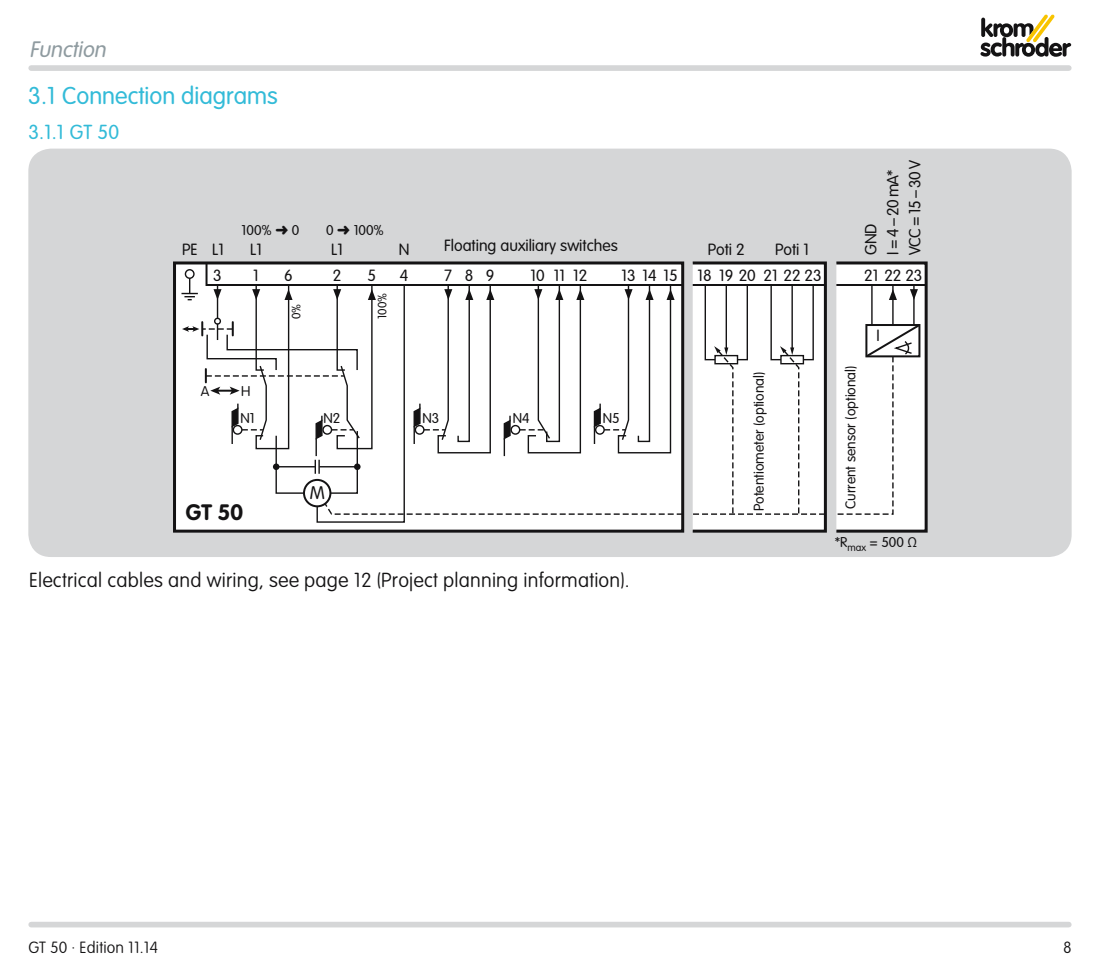
<style>
.page{position:relative;width:1100px;height:970px;background:#fff}
.page>*{position:absolute;margin:0;border:0;box-sizing:border-box;transform-origin:0 0}
.t1{font:300 24px "VAG Rounded Std";color:#33bbd8}
.t2{font:italic 300 22px "VAG Rounded Std";color:#8f9ba0}
.t3{font:700 22px "VAG Rounded Std";color:#141314}
.t4{font:100 20px "VAG Rounded Std";letter-spacing:.01em;color:#141314}
.t5{font:300 20px "VAG Rounded Std";color:#33bbd8}
.t6{font:300 18px "VAG Rounded Std";color:#141314}
.t7{font:300 16px "VAG Rounded Std";color:#141314}
.t8{font:300 16px/22px "VAG Rounded Std";letter-spacing:-.05em;color:#141314}
.t9{font:100 16px "VAG Rounded Std";letter-spacing:.01em;color:#141314}
.t10{font:300 14px "VAG Rounded Std";color:#141314}
.t11{font:300 12px "VAG Rounded Std";color:#141314}
</style>
<div class="page">
<svg style="left:980px;top:14px;width:91px;height:43px"></svg>
<div style="left:31px;top:921px;width:1038px;height:6px;background:#d5d6d7"></div>
<div style="left:31px;top:65px;width:1038px;height:6px;background:#d5d6d7"></div>
<div style="left:28px;top:149px;width:1043px;height:408px;background:#d5d6d7;border-radius:23px"></div>
<div style="left:174px;top:263px;width:509px;height:268px;background:#fff"></div>
<div style="left:173px;top:261px;width:511px;height:271px;border:3px solid #141314"></div>
<div style="left:691px;top:261px;width:136px;height:271px;background:#fff;border:3px solid #141314"></div>
<div style="left:835px;top:261px;width:93px;height:271px;background:#fff;border:3px solid #141314"></div>
<svg style="left:910px;top:289px;width:8px;height:11px"></svg>
<svg style="left:889px;top:289px;width:8px;height:11px"></svg>
<hr style="left:836px;top:284px;width:90px;height:2px;background:#141314">
<hr style="left:892px;top:285px;width:1px;height:40px;background:#141314">
<hr style="left:913px;top:285px;width:1px;height:41px;background:#141314">
<hr style="left:871px;top:285px;width:1px;height:40px;background:#141314">
<svg style="left:693px;top:283px;width:132px;height:232px"></svg>
<svg style="left:835px;top:322px;width:86px;height:193px"></svg>
<svg style="left:181px;top:261px;width:504px;height:262px"></svg>
<h2 class="t2" style="left:29px;top:36px;width:82px">Function</h2>
<h1 class="t1" style="left:28px;top:81px;width:251px">3.1 Connection diagrams</h1>
<p class="t5" style="left:28px;top:120px;width:92px">3.1.1 GT 50</p>
<p class="t10" style="left:242px;top:222px;width:59px">100% ➜ 0</p>
<p class="t10" style="left:326px;top:222px;width:59px">0 ➜ 100%</p>
<p class="t7" style="left:444px;top:236px;width:175px">Floating auxiliary switches</p>
<p class="t7" style="left:182px;top:240px;width:43px">PE L1</p>
<p class="t7" style="left:250px;top:240px;width:13px">L1</p>
<p class="t7" style="left:331px;top:240px;width:13px">L1</p>
<p class="t7" style="left:708px;top:240px;width:38px">Poti 2</p>
<p class="t7" style="left:775px;top:240px;width:35px">Poti 1</p>
<p class="t7" style="left:399px;top:240px;width:12px">N</p>
<p class="t8" style="left:860px;top:255px;width:96px;rotate:-90deg">GND<br>I = 4 – 20 mA*<br>VCC = 15 – 30 V</p>
<p class="t7" style="left:213px;top:266px;width:10px">3</p>
<p class="t7" style="left:253px;top:266px;width:7px">1</p>
<p class="t7" style="left:284px;top:266px;width:10px">6</p>
<p class="t7" style="left:333px;top:266px;width:10px">2</p>
<p class="t7" style="left:368px;top:266px;width:10px">5</p>
<p class="t7" style="left:400px;top:266px;width:10px">4</p>
<p class="t10" style="left:201px;top:383px;width:10px">A</p>
<p class="t10" style="left:241px;top:383px;width:11px">H</p>
<p class="t11" style="left:289px;top:319px;width:17px;rotate:-90deg">0%</p>
<p class="t11" style="left:375px;top:319px;width:27px;rotate:-90deg">100%</p>
<p class="t7" style="left:444px;top:266px;width:52px">789</p>
<p class="t10" style="left:240px;top:410px;width:16px">N1</p>
<p class="t10" style="left:324px;top:410px;width:18px">N2</p>
<p class="t10" style="left:422px;top:410px;width:18px">N3</p>
<h2 class="t3" style="left:186px;top:499px;width:59px">GT 50</h2>
<p class="t6" style="left:310px;top:483px;width:17px">M</p>
<p class="t7" style="left:531px;top:266px;width:58px">10 11 12</p>
<p class="t7" style="left:621px;top:266px;width:58px">13 14 15</p>
<p class="t7" style="left:698px;top:266px;width:126px">18 19 20 21 22 23</p>
<p class="t7" style="left:864px;top:266px;width:60px">21 22 23</p>
<p class="t10" style="left:513px;top:410px;width:18px">N4</p>
<p class="t10" style="left:603px;top:410px;width:18px">N5</p>
<p class="t10" style="left:751px;top:511px;width:141px;rotate:-90deg">Potentiometer (optional)</p>
<p class="t10" style="left:843px;top:509px;width:145px;rotate:-90deg">Current sensor (optional)</p>
<p class="t7" style="left:876px;top:326px;width:5px">I</p>
<p class="t10" style="left:835px;top:534px;width:84px">*R<sub>max</sub> = 500 Ω</p>
<p class="t4" style="left:29px;top:568px;width:602px">Electrical cables and wiring, see page 12 (Project planning information).</p>
<p class="t9" style="left:28px;top:938px;width:131px">GT 50 · Edition 11.14</p>
<p class="t9" style="left:1063px;top:938px;width:10px">8</p>
</div>
